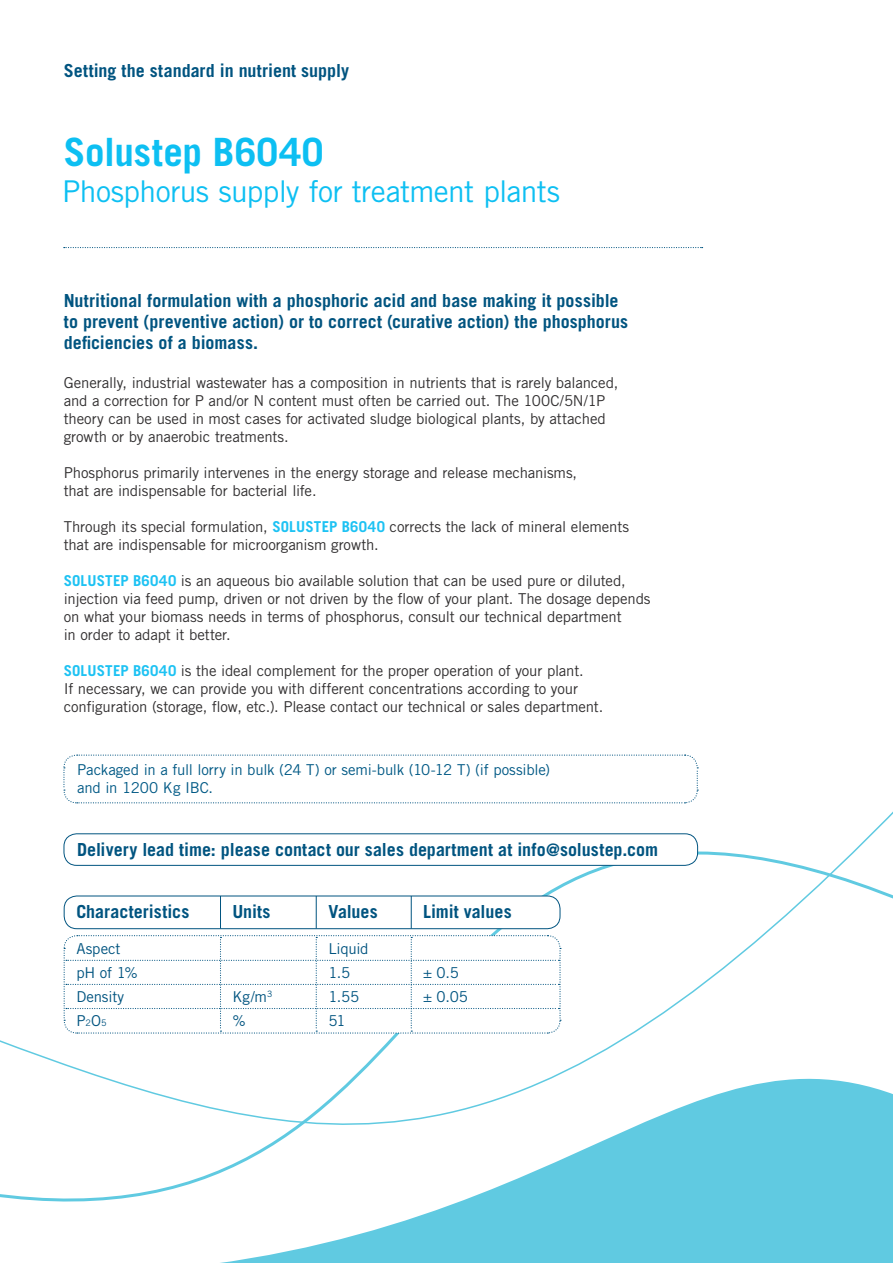
<style>
.page{position:relative;width:893px;height:1263px;background:#fff}
.page>*{position:absolute;margin:0;border:0;box-sizing:border-box;transform-origin:0 0}
.t1{font:700 39px "Trade Gothic LT Std";letter-spacing:.005em;color:#0dbff2}
.t2{font:30px "Trade Gothic LT Std";letter-spacing:-.02em;color:#0dbff2}
.t3{font:700 18px/21px "Trade Gothic LT Std";color:#005480}
.t4{font:15px/18px "Trade Gothic LT Std";letter-spacing:-.01em;color:#312f30}
.t5{font:15px/18px "Trade Gothic LT Std";letter-spacing:-.015em;color:#005985}
.t6{font:15px/24px "Trade Gothic LT Std";letter-spacing:-.01em;color:#005480}
.s1{font-weight:700;color:#1dc2f3}
.s2{font-size:17.25px}
.s3{font-size:9px}
</style>
<div class="page">
<svg style="left:0;top:811px;width:893px;height:385px"></svg>
<svg style="left:33px;top:1003px;width:860px;height:260px"></svg>
<div style="left:64px;top:896px;width:496px;height:33px;background:#fff;border-radius:13px"></div>
<div style="left:64px;top:896px;width:496px;height:33px;border:1px solid #005480;border-radius:13px"></div>
<hr style="left:220px;top:896px;width:1px;height:32px;background:#005480">
<hr style="left:316px;top:896px;width:1px;height:32px;background:#005480">
<hr style="left:411px;top:896px;width:1px;height:32px;background:#005480">
<svg style="left:64px;top:247px;width:639px;height:1px"></svg>
<div style="left:64px;top:834px;width:634px;height:31px;background:#fff;border-radius:13px"></div>
<div style="left:64px;top:833px;width:634px;height:33px;border:1px solid #005480;border-radius:13px"></div>
<svg style="left:63px;top:754px;width:635px;height:50px"></svg>
<svg style="left:63px;top:934px;width:498px;height:100px"></svg>
<p class="t3" style="left:64px;top:60px;width:287px">Setting the standard in nutrient supply</p>
<h1 class="t1" style="left:64px;top:128px;width:261px">Solustep B6040</h1>
<h2 class="t2" style="left:62px;top:173px;width:499px">Phosphorus supply for treatment plants</h2>
<p class="t3" style="left:64px;top:290px;width:566px">Nutritional formulation with a phosphoric acid and base making it possible to prevent (preventive action) or to correct (curative action) the phosphorus deficiencies of a biomass.</p>
<p class="t4" style="left:64px;top:373px;width:556px">Generally, industrial wastewater has a composition in nutrients that is rarely balanced, and a correction for P and/or N content must often be carried out. The 100C/5N/1P theory can be used in most cases for activated sludge biological plants, by attached growth or by anaerobic treatments.</p>
<p class="t4" style="left:64px;top:463px;width:515px">Phosphorus primarily intervenes in the energy storage and release mechanisms, that are indispensable for bacterial life.</p>
<p class="t4" style="left:64px;top:517px;width:567px">Through its special formulation, <span class="s1">SOLUSTEP B6040</span> corrects the lack of mineral elements that are indispensable for microorganism growth.</p>
<p class="t4" style="left:64px;top:571px;width:588px"><span class="s1">SOLUSTEP B6040</span> is an aqueous bio available solution that can be used pure or diluted, injection via feed pump, driven or not driven by the flow of your plant. The dosage depends on what your biomass needs in terms of phosphorus, consult our technical department<br>in order to adapt it better.</p>
<p class="t4" style="left:64px;top:661px;width:541px"><span class="s1">SOLUSTEP B6040</span> is the ideal complement for the proper operation of your plant.<br>If necessary, we can provide you with different concentrations according to your configuration (storage, flow, etc.). Please contact our technical or sales department.</p>
<p class="t5" style="left:77px;top:760px;width:475px">Packaged in a full lorry in bulk (24 T) or semi-bulk (10-12 T) (if possible) and in 1200 Kg IBC.</p>
<p class="t3" style="left:77px;top:838px;width:583px">Delivery lead time: please contact our sales department at info<span class="s2">@</span>solustep.com</p>
<p class="t3" style="left:76px;top:901px;width:115px">Characteristics</p>
<p class="t3" style="left:232px;top:901px;width:40px">Units</p>
<p class="t3" style="left:328px;top:901px;width:51px">Values</p>
<p class="t3" style="left:423px;top:901px;width:90px">Limit values</p>
<p class="t6" style="left:76px;top:936px;width:63px">Aspect pH of 1%<br>Density<br>P<span class="s3">2</span>O<span class="s3">5</span></p>
<p class="t6" style="left:328px;top:936px;width:42px">Liquid<br>1.5<br>1.55<br>51</p>
<p class="t6" style="left:423px;top:960px;width:46px">± 0.5 ± 0.05</p>
<p class="t6" style="left:232px;top:984px;width:41px">Kg/m<sup>3 </sup>%</p>
</div>
